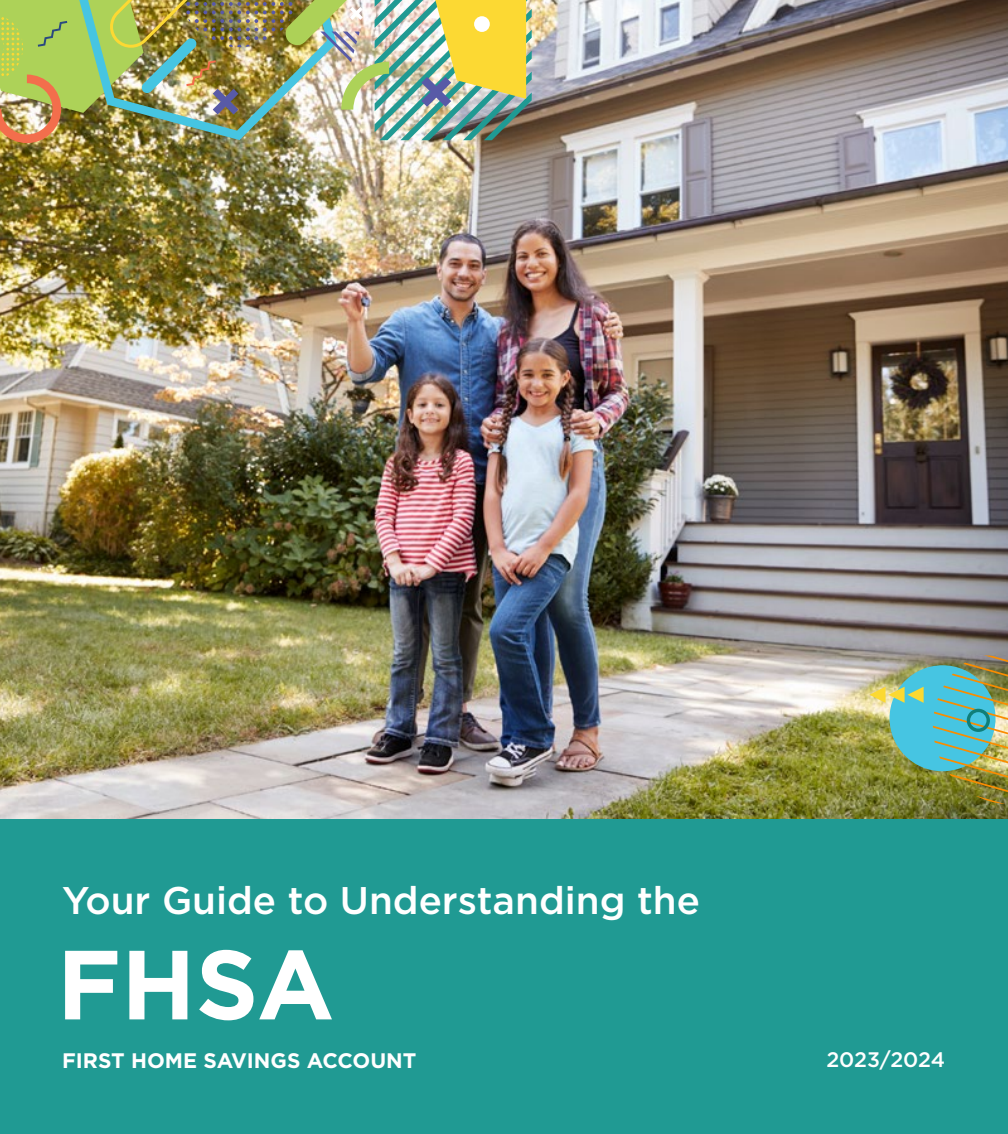
<style>
.page{position:relative;width:1008px;height:1134px;background:#fff}
.page>*{position:absolute;margin:0;border:0;box-sizing:border-box;transform-origin:0 0}
.t1{font:700 98px "Gotham";color:#fff}
.t2{font:500 38.5px "Gotham";color:#fff}
.t3{font:700 21px "Gotham";color:#fff}
.t4{font:500 21px "Gotham";letter-spacing:-.005em;color:#fff}
</style>
<div class="page">
<img style="left:0;top:0;width:1008px;height:819px">
<div style="left:890px;top:665px;width:106px;height:106px;background:#46c5e2;border-radius:50%"></div>
<svg style="left:869px;top:687px;width:55px;height:16px"></svg>
<img style="left:933px;top:655px;width:75px;height:149px">
<div style="left:0;top:819px;width:1008px;height:315px;background:#209a93"></div>
<img style="left:0;top:0;width:532px;height:143px">
<p class="t2" style="left:62px;top:875px;width:639px">Your Guide to Understanding the</p>
<h1 class="t1" style="left:57px;top:920px;width:279px">FHSA</h1>
<p class="t3" style="left:62px;top:1047px;width:356px">FIRST HOME SAVINGS ACCOUNT</p>
<p class="t4" style="left:826px;top:1046px;width:120px">2023/2024</p>
</div>
